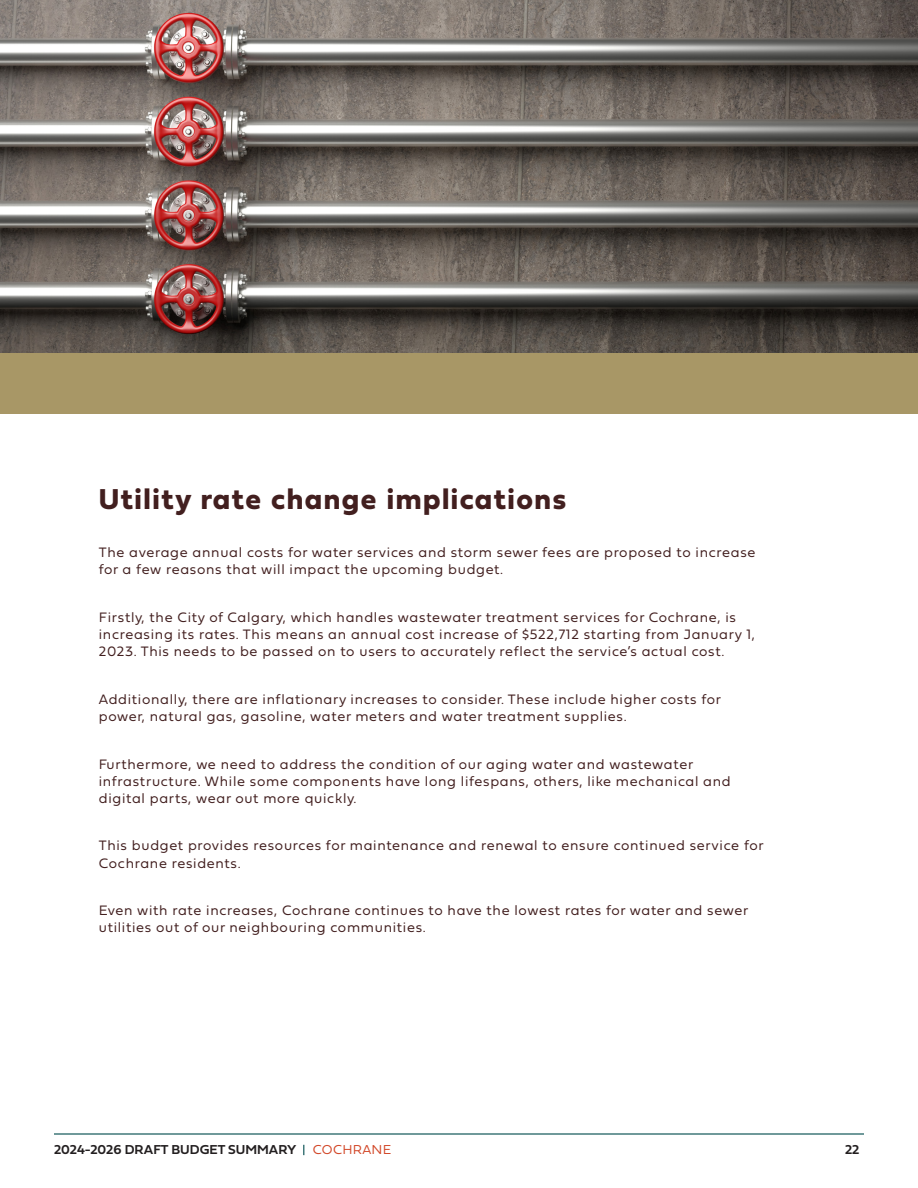
<style>
.page{position:relative;width:918px;height:1188px;background:#fff}
.page>*{position:absolute;margin:0;border:0;box-sizing:border-box;transform-origin:0 0}
.t1{font:700 30px "Fieldwork Geo";letter-spacing:.05em;color:#421f1f}
.t2{font:300 14.25px/17.1px "Fieldwork Geo";letter-spacing:.05em;color:#421f1f}
.t3{font:13.5px "Fieldwork Geo Demibold";color:#231f20}
.s1{font-family:"Fieldwork Geo";font-weight:300;color:#d24728}
</style>
<div class="page">
<hr style="left:54px;top:1133px;width:810px;height:2px;background:#41787a">
<img style="left:0;top:0;width:918px;height:353px">
<div style="left:0;top:353px;width:918px;height:61px;background:#a89766"></div>
<p class="t1" style="left:99px;top:476px;width:469px">Utility rate change implications</p>
<p class="t2" style="left:99px;top:543px;width:658px">The average annual costs for water services and storm sewer fees are proposed to increase for a few reasons that will impact the upcoming budget.</p>
<p class="t2" style="left:99px;top:608px;width:658px">Firstly, the City of Calgary, which handles wastewater treatment services for Cochrane, is increasing its rates. This means an annual cost increase of $522,712 starting from January 1,<br>2023. This needs to be passed on to users to accurately reflect the service’s actual cost.</p>
<p class="t2" style="left:99px;top:690px;width:624px">Additionally, there are inflationary increases to consider. These include higher costs for power, natural gas, gasoline, water meters and water treatment supplies.</p>
<p class="t2" style="left:99px;top:755px;width:634px">Furthermore, we need to address the condition of our aging water and wastewater infrastructure. While some components have long lifespans, others, like mechanical and digital parts, wear out more quickly.</p>
<p class="t2" style="left:99px;top:836px;width:666px">This budget provides resources for maintenance and renewal to ensure continued service for<br>Cochrane residents.</p>
<p class="t2" style="left:99px;top:901px;width:651px">Even with rate increases, Cochrane continues to have the lowest rates for water and sewer utilities out of our neighbouring communities.</p>
<p class="t3" style="left:54px;top:1139px;width:339px">2024-2026 DRAFT BUDGET SUMMARY <span class="s1">COCHRANE</span></p>
<p class="t3" style="left:845px;top:1139px;width:16px">22</p>
</div>
